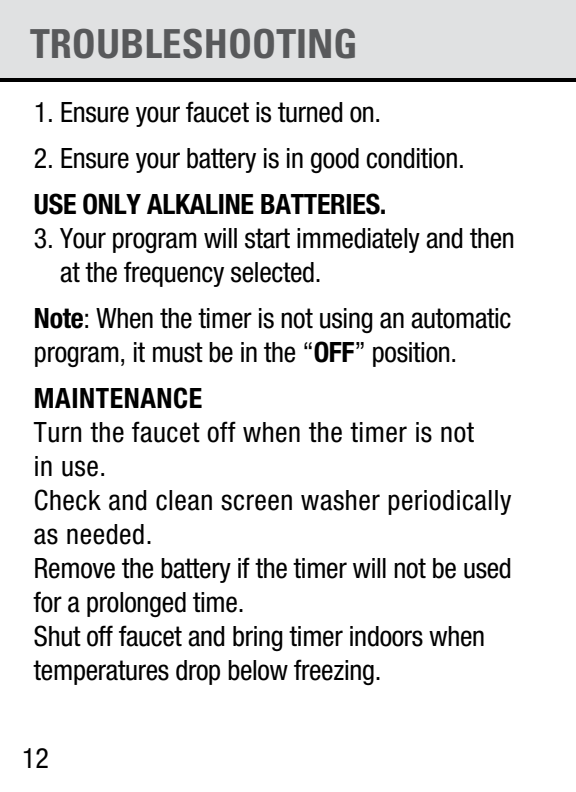
<style>
.page{position:relative;width:576px;height:792px;background:#fff}
.page>*{position:absolute;margin:0;border:0;box-sizing:border-box;transform-origin:0 0}
.t1{font:700 condensed 40px "Univers";color:#58595b}
.t2{font:condensed 28px/34px "Helvetica Neue";letter-spacing:-.01em;color:#000}
.t3{font:700 condensed 28px "Helvetica Neue";letter-spacing:-.01em;color:#000}
.s1{font-weight:700}
</style>
<div class="page">
<div style="left:0;top:0;width:576px;height:82px;background:#e0e1e2"></div>
<h1 class="t1" style="left:30px;top:19px;width:325px">TROUBLESHOOTING</h1>
<p class="t2" style="left:34px;top:95px;width:349px">1. Ensure your faucet is turned on.</p>
<p class="t2" style="left:34px;top:141px;width:432px">2. Ensure your battery is in good condition.</p>
<p class="t3" style="left:34px;top:187px;width:354px">USE ONLY ALKALINE BATTERIES.</p>
<p class="t2" style="left:60px;top:221px;width:456px;text-indent:-26px">3. Your program will start immediately and then at the frequency selected.</p>
<p class="t2" style="left:34px;top:301px;width:479px"><span class="s1">NOTE</span>: When the timer is not using an automatic program, it must be in the “<span class="s1">OFF</span>” position.</p>
<p class="t3" style="left:34px;top:381px;width:37px">MAINTENANCE</p>
<p class="t2" style="left:34px;top:415px;width:479px">Turn the faucet off when the timer is not<br>in use.<br>Check and clean screen washer periodically as needed.<br>Remove the battery if the timer will not be used for a prolonged time.<br>Shut off faucet and bring timer indoors when temperatures drop below freezing.</p>
<p class="t2" style="left:22px;top:741px;width:28px">12</p>
</div>
